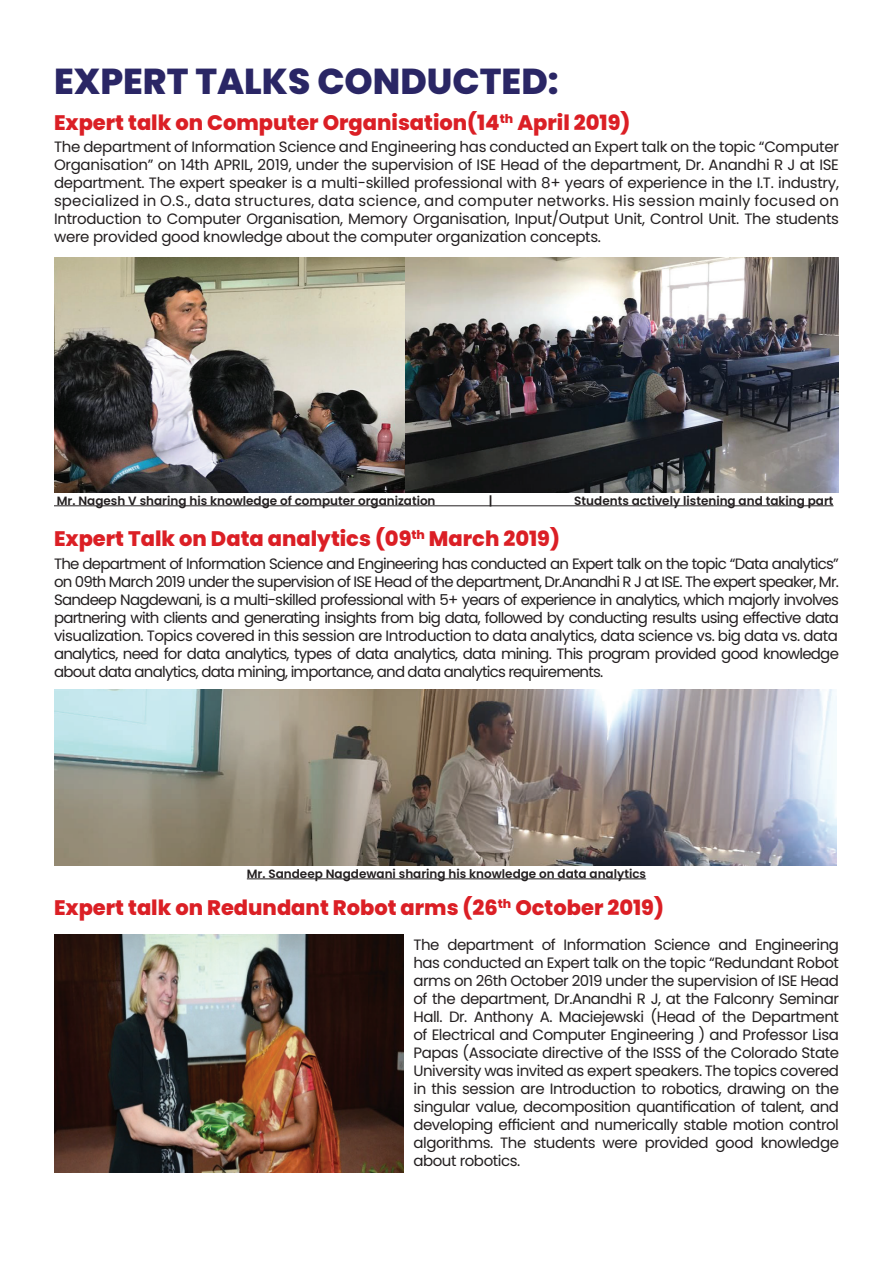
<style>
.page{position:relative;width:893px;height:1263px;background:#fff}
.page>*{position:absolute;margin:0;border:0;box-sizing:border-box;transform-origin:0 0}
.t1{font:800 36px "Poppins";color:#2a2665}
.t2{font:800 21px "Poppins";color:#db1f25}
.t3{font:15px/18px "Poppins";letter-spacing:-.03em;color:#231f20;text-align:justify}
.t4{font:600 12px "Poppins";color:#231f20}
</style>
<div class="page">
<hr style="left:54px;top:505px;width:779px;height:1px;background:#231f20">
<hr style="left:247px;top:878px;width:399px;height:1px;background:#231f20">
<img style="left:54px;top:258px;width:785px;height:234px">
<img style="left:54px;top:689px;width:782px;height:176px">
<img style="left:54px;top:934px;width:350px;height:239px">
<h1 class="t1" style="left:54px;top:61px;width:506px">EXPERT TALKS CONDUCTED:</h1>
<h2 class="t2" style="left:54px;top:111px;width:578px">Expert talk on Computer Organisation(14<sup>th</sup> April 2019)</h2>
<p class="t3" style="left:54px;top:138px;width:786px">The department of Information Science and Engineering has conducted an Expert talk on the topic “Computer Organisation” on 14th APRIL, 2019, under the supervision of ISE Head of the department, Dr. Anandhi R J at ISE department. The expert speaker is a multi-skilled professional with 8+ years of experience in the I.T. industry, specialized in O.S., data structures, data science, and computer networks. His session mainly focused on Introduction to Computer Organisation, Memory Organisation, Input/Output Unit, Control Unit. The students were provided good knowledge about the computer organization concepts.</p>
<p class="t4" style="left:57px;top:493px;width:380px">Mr. Nagesh V sharing his knowledge of computer organization</p>
<p class="t4" style="left:489px;top:493px;width:5px">|</p>
<p class="t4" style="left:574px;top:493px;width:261px">Students actively listening and taking part</p>
<h2 class="t2" style="left:54px;top:526px;width:507px">Expert Talk on Data analytics (09<sup>th</sup> March 2019)</h2>
<p class="t3" style="left:54px;top:555px;width:786px">The department of Information Science and Engineering has conducted an Expert talk on the topic “Data analytics” on 09th March 2019 under the supervision of ISE Head of the department, Dr.Anandhi R J at ISE. The expert speaker, Mr.<br>Sandeep Nagdewani, is a multi-skilled professional with 5+ years of experience in analytics, which majorly involves partnering with clients and generating insights from big data, followed by conducting results using effective data visualization. Topics covered in this session are Introduction to data analytics, data science vs. big data vs. data analytics, need for data analytics, types of data analytics, data mining. This program provided good knowledge about data analytics, data mining, importance, and data analytics requirements.</p>
<p class="t4" style="left:247px;top:866px;width:401px">Mr. Sandeep Nagdewani sharing his knowledge on data analytics</p>
<h2 class="t2" style="left:54px;top:896px;width:611px">Expert talk on Redundant Robot arms (26<sup>th</sup> October 2019)</h2>
<p class="t3" style="left:413px;top:936px;width:427px">The department of Information Science and Engineering has conducted an Expert talk on the topic “Redundant Robot arms on 26th October 2019 under the supervision of ISE Head of the department, Dr.Anandhi R J, at the Falconry Seminar Hall. Dr. Anthony A. Maciejewski (Head of the Department of Electrical and Computer Engineering ) and Professor Lisa Papas (Associate directive of the ISSS of the Colorado State University was invited as expert speakers. The topics covered in this session are Introduction to robotics, drawing on the singular value, decomposition quantification of talent, and developing efficient and numerically stable motion control algorithms. The students were provided good knowledge about robotics.</p>
</div>
